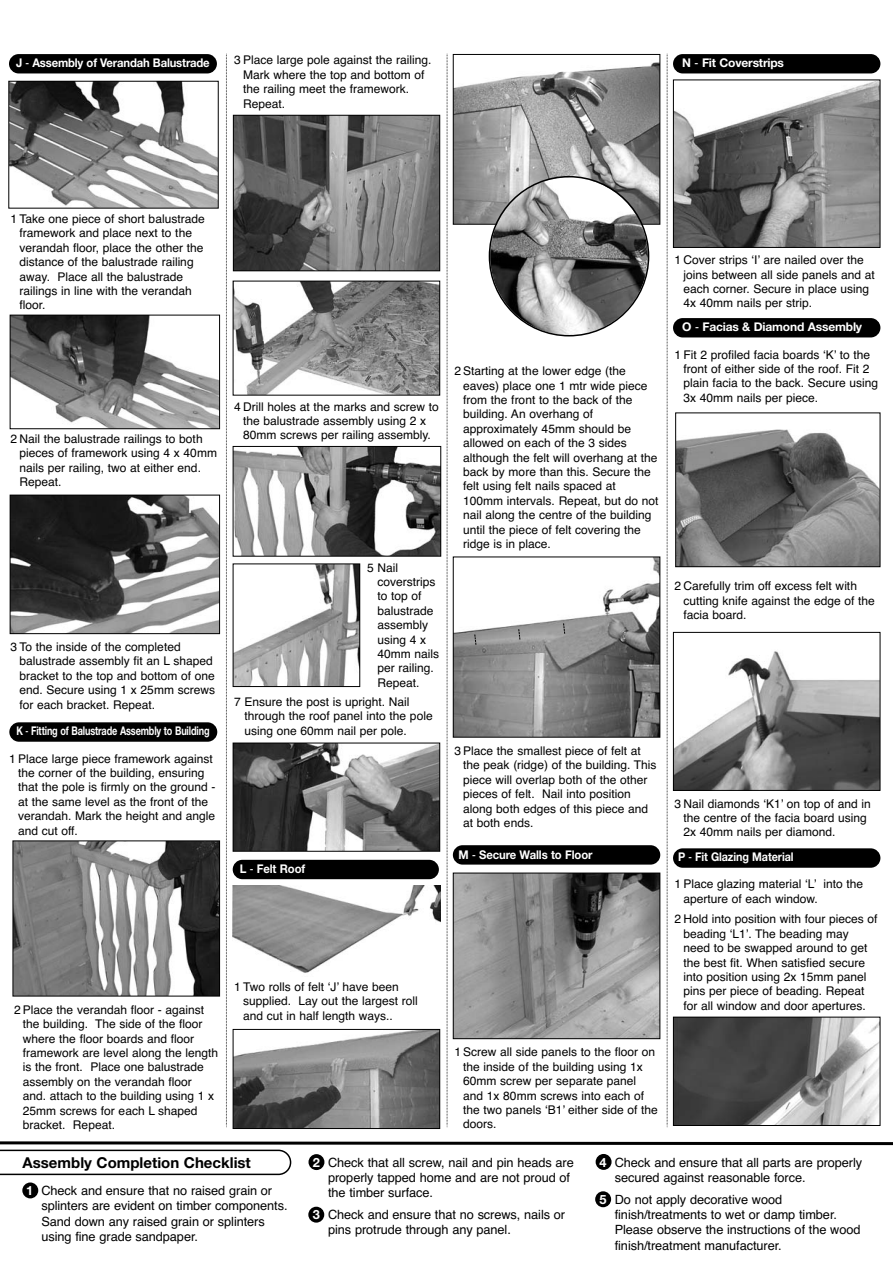
<style>
.page{position:relative;width:893px;height:1263px;background:#fff}
.page>*{position:absolute;margin:0;border:0;box-sizing:border-box;transform-origin:0 0}
.t1{font:700 15px "Helvetica Neue";color:#000}
.t2{font:12.75px/15.1px "Helvetica";letter-spacing:-.005em;color:#000}
.t3{font:12px/14.4px "Helvetica";color:#000}
.t4{font:700 12px "Helvetica Neue";letter-spacing:-.015em;color:#fff;scale:.94 1}
.t5{font:700 12px "Helvetica Neue";letter-spacing:-.015em;color:#fff}
.t6{font:700 12px "Helvetica Neue";letter-spacing:-.015em;color:#fff;scale:.76 1}
.t7{font:700 12px "Helvetica Neue";letter-spacing:-.015em;color:#fff;scale:.9 1}
.s1{font-family:"Helvetica";font-weight:400}
.s2{font-family:"Helvetica Neue";font-weight:700;color:#fff}
</style>
<div class="page">
<svg style="left:226px;top:54px;width:1px;height:1073px"></svg>
<svg style="left:446px;top:54px;width:1px;height:1073px"></svg>
<svg style="left:666px;top:54px;width:1px;height:1073px"></svg>
<div style="left:308px;top:1207px;width:16px;height:16px;background:#000;border-radius:50%"></div>
<div style="left:595px;top:1191px;width:16px;height:16px;background:#000;border-radius:50%"></div>
<div style="left:22px;top:1182px;width:16px;height:16px;background:#000;border-radius:50%"></div>
<svg style="left:0;top:1141px;width:892px;height:34px"></svg>
<img style="left:455px;top:62px;width:203px;height:161px">
<div style="left:453px;top:54px;width:207px;height:171px;border:1px solid #000"></div>
<img style="left:455px;top:559px;width:203px;height:177px">
<div style="left:453px;top:557px;width:207px;height:181px;border:1px solid #000"></div>
<svg style="left:563px;top:623px;width:2px;height:11px"></svg>
<svg style="left:518px;top:629px;width:2px;height:11px"></svg>
<svg style="left:474px;top:635px;width:2px;height:10px"></svg>
<svg style="left:488px;top:176px;width:161px;height:160px"></svg>
<img style="left:455px;top:875px;width:203px;height:162px">
<div style="left:453px;top:873px;width:207px;height:166px;border:1px solid #000"></div>
<div style="left:453px;top:845px;width:207px;height:20px;background:#000;border-radius:10px"></div>
<div style="left:673px;top:318px;width:207px;height:19px;background:#000;border-radius:10px"></div>
<img style="left:677px;top:429px;width:201px;height:136px">
<div style="left:675px;top:413px;width:205px;height:154px;border:1px solid #000"></div>
<div style="left:673px;top:54px;width:207px;height:19px;background:#000;border-radius:10px"></div>
<img style="left:675px;top:82px;width:203px;height:164px">
<div style="left:673px;top:80px;width:207px;height:168px;border:1px solid #000"></div>
<img style="left:675px;top:651px;width:203px;height:138px">
<div style="left:673px;top:632px;width:207px;height:159px;border:1px solid #000"></div>
<img style="left:675px;top:1019px;width:203px;height:105px">
<div style="left:673px;top:1017px;width:207px;height:109px;border:1px solid #000"></div>
<div style="left:673px;top:848px;width:207px;height:20px;background:#000;border-radius:10px"></div>
<div style="left:233px;top:860px;width:206px;height:19px;background:#000;border-radius:10px"></div>
<img style="left:233px;top:886px;width:207px;height:87px">
<img style="left:235px;top:1031px;width:203px;height:96px">
<div style="left:233px;top:1029px;width:207px;height:100px;border:1px solid #000"></div>
<img style="left:15px;top:843px;width:203px;height:151px">
<div style="left:13px;top:841px;width:207px;height:155px;border:1px solid #000"></div>
<img style="left:235px;top:117px;width:203px;height:152px">
<div style="left:233px;top:115px;width:207px;height:156px;border:1px solid #000"></div>
<img style="left:235px;top:283px;width:203px;height:111px">
<div style="left:233px;top:281px;width:207px;height:115px;border:1px solid #000"></div>
<img style="left:235px;top:448px;width:204px;height:107px">
<div style="left:233px;top:446px;width:208px;height:111px;border:1px solid #000"></div>
<div style="left:9px;top:722px;width:208px;height:20px;background:#000;border-radius:10px"></div>
<img style="left:235px;top:566px;width:123px;height:119px">
<div style="left:233px;top:564px;width:127px;height:123px;border:1px solid #000"></div>
<img style="left:235px;top:745px;width:203px;height:105px">
<div style="left:233px;top:743px;width:207px;height:109px;border:1px solid #000"></div>
<img style="left:12px;top:317px;width:206px;height:110px">
<div style="left:10px;top:315px;width:210px;height:114px;border:1px solid #000"></div>
<img style="left:12px;top:497px;width:206px;height:135px">
<div style="left:10px;top:495px;width:210px;height:139px;border:1px solid #000"></div>
<img style="left:10px;top:83px;width:207px;height:124px">
<div style="left:8px;top:81px;width:211px;height:128px;border:1px solid #000"></div>
<div style="left:9px;top:54px;width:208px;height:19px;background:#000;border-radius:10px"></div>
<p class="t4" style="left:16px;top:58px;width:207px">J <span class="s1">-</span> Assembly of Verandah Balustrade</p>
<p class="t3" style="left:243px;top:54px;width:190px;text-indent:-9px">3 Place large pole against the railing.<br>Mark where the top and bottom of the railing meet the framework.<br>Repeat.</p>
<p class="t5" style="left:682px;top:58px;width:103px">N <span class="s1">-</span> Fit Coverstrips</p>
<p class="t3" style="left:20px;top:213px;width:187px;text-indent:-9px">1 Take one piece of short balustrade framework and place next to the verandah floor, place the other the distance of the balustrade railing away. Place all the balustrade railings in line with the verandah floor.</p>
<p class="t3" style="left:20px;top:433px;width:199px;text-indent:-9px">2 Nail the balustrade railings to both pieces of framework using 4 x 40mm nails per railing, two at either end.<br>Repeat.</p>
<p class="t3" style="left:20px;top:641px;width:197px;text-indent:-9px">3 To the inside of the completed balustrade assembly fit an L shaped bracket to the top and bottom of one end. Secure using 1 x 25mm screws for each bracket. Repeat.</p>
<p class="t6" style="left:16px;top:727px;width:256px">K <span class="s1">-</span> Fitting of Balustrade Assembly to Building</p>
<p class="t3" style="left:18px;top:752px;width:199px;text-indent:-9px">1 Place large piece framework against the corner of the building, ensuring that the pole is firmly on the ground - at the same level as the front of the verandah. Mark the height and angle and cut off.</p>
<p class="t3" style="left:23px;top:1004px;width:196px;text-indent:-9px">2 Place the verandah floor - against the building. The side of the floor where the floor boards and floor framework are level along the length is the front. Place one balustrade assembly on the verandah floor and. attach to the building using 1 x<br>25mm screws for each L shaped bracket. Repeat.</p>
<p class="t3" style="left:234px;top:400px;width:206px;text-align:center">4 Drill holes at the marks and screw to the balustrade assembly using 2 x<br>80mm screws per railing assembly.</p>
<p class="t3" style="left:377px;top:561px;width:63px;text-indent:-10px">5 Nail coverstrips to top of balustrade assembly using 4 x<br>40mm nails per railing.<br>Repeat.</p>
<p class="t3" style="left:244px;top:695px;width:190px;text-indent:-10px">7 Ensure the post is upright. Nail through the roof panel into the pole using one 60mm nail per pole.</p>
<p class="t4" style="left:240px;top:864px;width:71px">L <span class="s1">-</span> Felt Roof</p>
<p class="t3" style="left:463px;top:365px;width:197px;text-indent:-9px">2 Starting at the lower edge (the eaves) place one 1 mtr wide piece from the front to the back of the building. An overhang of approximately 45mm should be allowed on each of the 3 sides although the felt will overhang at the back by more than this. Secure the felt using felt nails spaced at<br>100mm intervals. Repeat, but do not nail along the centre of the building until the piece of felt covering the ridge is in place.</p>
<p class="t3" style="left:463px;top:745px;width:195px;text-indent:-9px">3 Place the smallest piece of felt at the peak (ridge) of the building. This piece will overlap both of the other pieces of felt. Nail into position along both edges of this piece and at both ends.</p>
<p class="t4" style="left:458px;top:851px;width:144px">M <span class="s1">-</span> Secure Walls to Floor</p>
<p class="t3" style="left:243px;top:981px;width:176px;text-indent:-9px">1 Two rolls of felt ‘J’ have been supplied. Lay out the largest roll and cut in half length ways..</p>
<p class="t3" style="left:463px;top:1046px;width:196px;text-indent:-9px">1 Screw all side panels to the floor on the inside of the building using 1x<br>60mm screw per separate panel and 1x 80mm screws into each of the two panels ‘B1’ either side of the doors.</p>
<p class="t3" style="left:683px;top:254px;width:193px;text-indent:-9px">1 Cover strips ‘I’ are nailed over the joins between all side panels and at each corner. Secure in place using<br>4x 40mm nails per strip.</p>
<p class="t5" style="left:682px;top:322px;width:181px">O <span class="s1">-</span> Facias &amp; Diamond Assembly</p>
<p class="t3" style="left:683px;top:348px;width:196px;text-indent:-9px">1 Fit 2 profiled facia boards ‘K’ to the front of either side of the roof. Fit 2 plain facia to the back. Secure using 3x 40mm nails per piece.</p>
<p class="t3" style="left:683px;top:580px;width:193px;text-indent:-9px">2 Carefully trim off excess felt with cutting knife against the edge of the facia board.</p>
<p class="t3" style="left:683px;top:797px;width:189px;text-indent:-9px">3 Nail diamonds ‘K1’ on top of and in the centre of the facia board using<br>2x 40mm nails per diamond.</p>
<p class="t7" style="left:678px;top:853px;width:130px">P <span class="s1">-</span> Fit Glazing Material</p>
<p class="t3" style="left:683px;top:878px;width:181px;text-indent:-9px">1 Place glazing material ‘L’ into the aperture of each window.</p>
<p class="t3" style="left:683px;top:913px;width:195px;text-indent:-9px">2 Hold into position with four pieces of beading ‘L1’. The beading may need to be swapped around to get the best fit. When satisfied secure into position using 2x 15mm panel pins per piece of beading. Repeat for all window and door apertures.</p>
<p class="t1" style="left:23px;top:1157px;width:230px">Assembly Completion Checklist</p>
<p class="t2" style="left:41px;top:1184px;width:248px;text-indent:-15px"><span class="s2">1</span> Check and ensure that no raised grain or splinters are evident on timber components.<br>Sand down any raised grain or splinters using fine grade sandpaper.</p>
<p class="t2" style="left:328px;top:1156px;width:247px;text-indent:-15px"><span class="s2">2</span> Check that all screw, nail and pin heads are properly tapped home and are not proud of the timber surface.</p>
<p class="t2" style="left:328px;top:1209px;width:238px;text-indent:-15px"><span class="s2">3</span> Check and ensure that no screws, nails or pins protrude through any panel.</p>
<p class="t2" style="left:614px;top:1156px;width:249px;text-indent:-15px"><span class="s2">4</span> Check and ensure that all parts are properly secured against reasonable force.</p>
<p class="t2" style="left:614px;top:1193px;width:247px;text-indent:-15px"><span class="s2">5</span> Do not apply decorative wood finish/treatments to wet or damp timber.<br>Please observe the instructions of the wood finish/treatment manufacturer.</p>
</div>
